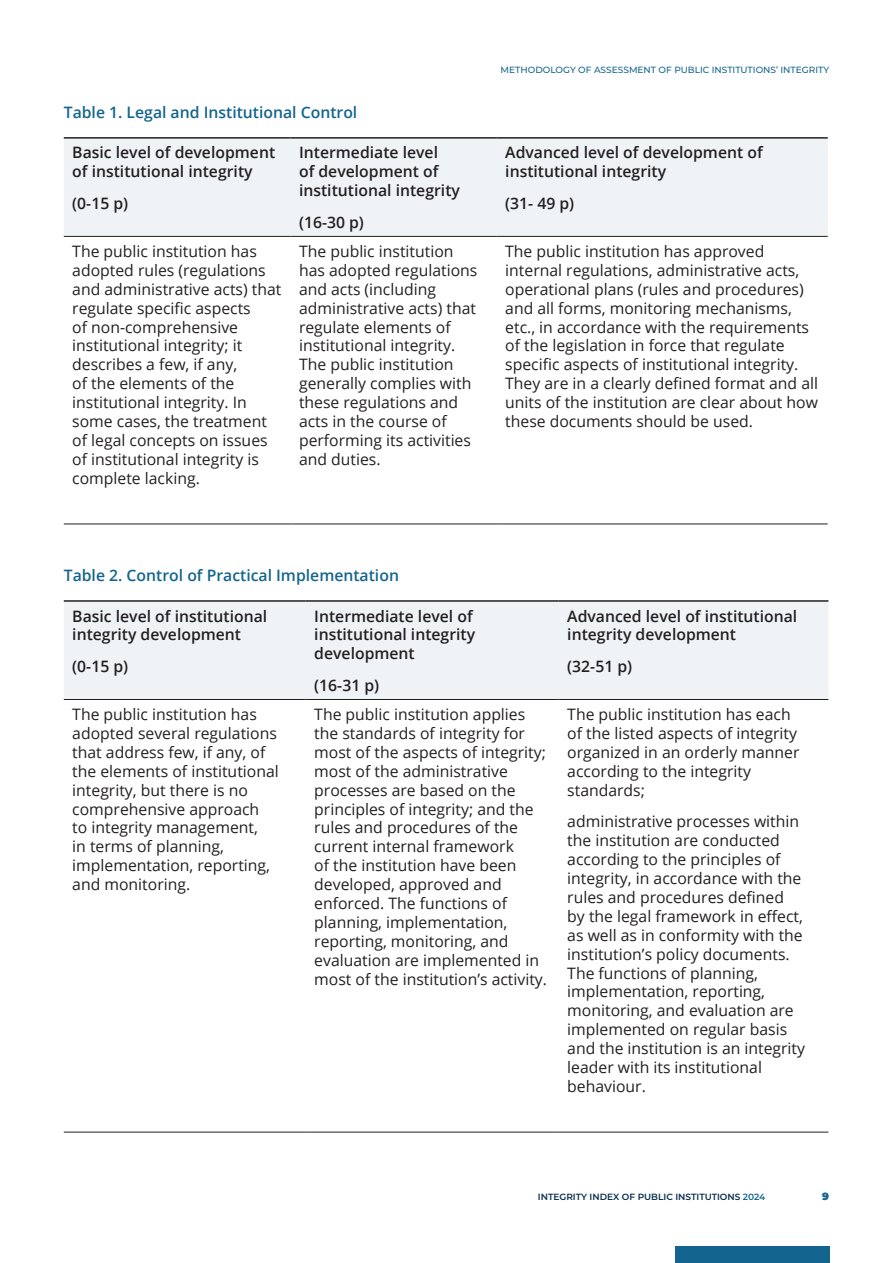
<style>
.page{position:relative;width:893px;height:1263px;background:#fff}
.page>*{position:absolute;margin:0;border:0;box-sizing:border-box;transform-origin:0 0}
.t1{font:15.75px/18.9px "Open Sans";color:#231f20}
.t2{font:600 15.75px/18.9px "Open Sans";color:#231f20}
.t3{font:600 15.75px "Open Sans";color:#13648e}
.t4{font:900 10.5px "Montserrat";color:#13648e}
.t5{font:500 9px "Montserrat";color:#13648e}
.t6{font:600 9px "Montserrat";color:#082d4d}
.s1{color:#13648e}
</style>
<div class="page">
<div style="left:675px;top:1246px;width:154px;height:17px;background:#13648e"></div>
<div style="left:64px;top:139px;width:764px;height:97px;background:#eff3f6"></div>
<hr style="left:64px;top:236px;width:227px;height:1px;background:#231f20">
<hr style="left:291px;top:236px;width:206px;height:1px;background:#231f20">
<hr style="left:497px;top:236px;width:331px;height:1px;background:#231f20">
<hr style="left:64px;top:524px;width:227px;height:1px;background:#231f20">
<hr style="left:291px;top:524px;width:206px;height:1px;background:#231f20">
<hr style="left:497px;top:524px;width:331px;height:1px;background:#231f20">
<hr style="left:64px;top:137px;width:227px;height:2px;background:#231f20">
<hr style="left:291px;top:137px;width:206px;height:2px;background:#231f20">
<hr style="left:497px;top:137px;width:331px;height:2px;background:#231f20">
<div style="left:64px;top:602px;width:764px;height:97px;background:#eff3f6"></div>
<hr style="left:64px;top:699px;width:242px;height:1px;background:#231f20">
<hr style="left:306px;top:699px;width:253px;height:1px;background:#231f20">
<hr style="left:559px;top:699px;width:269px;height:1px;background:#231f20">
<hr style="left:64px;top:1132px;width:242px;height:1px;background:#231f20">
<hr style="left:306px;top:1132px;width:253px;height:1px;background:#231f20">
<hr style="left:559px;top:1132px;width:269px;height:1px;background:#231f20">
<hr style="left:64px;top:600px;width:242px;height:2px;background:#231f20">
<hr style="left:306px;top:600px;width:253px;height:2px;background:#231f20">
<hr style="left:559px;top:600px;width:269px;height:2px;background:#231f20">
<p class="t3" style="left:64px;top:102px;width:295px">Table 1. Legal and Institutional Control</p>
<p class="t2" style="left:72px;top:143px;width:204px">Basic level of development of institutional integrity</p>
<p class="t2" style="left:72px;top:193px;width:57px">(0-15 p)</p>
<p class="t2" style="left:299px;top:143px;width:162px">Intermediate level<br>of development of institutional integrity</p>
<p class="t2" style="left:299px;top:212px;width:66px">(16-30 p)</p>
<p class="t5" style="left:501px;top:64px;width:330px">METHODOLOGY OF ASSESSMENT OF PUBLIC INSTITUTIONS’ INTEGRITY</p>
<p class="t2" style="left:505px;top:143px;width:259px">Advanced level of development of institutional integrity</p>
<p class="t2" style="left:505px;top:193px;width:71px">(31- 49 p)</p>
<p class="t1" style="left:72px;top:241px;width:211px">The public institution has adopted rules (regulations and administrative acts) that regulate specific aspects<br>of non-comprehensive institutional integrity; it describes a few, if any,<br>of the elements of the institutional integrity. In some cases, the treatment of legal concepts on issues of institutional integrity is complete lacking.</p>
<p class="t1" style="left:299px;top:241px;width:180px">The public institution has adopted regulations and acts (including administrative acts) that regulate elements of institutional integrity.<br>The public institution generally complies with these regulations and acts in the course of performing its activities and duties.</p>
<p class="t1" style="left:505px;top:241px;width:314px">The public institution has approved internal regulations, administrative acts, operational plans (rules and procedures) and all forms, monitoring mechanisms, etc., in accordance with the requirements of the legislation in force that regulate specific aspects of institutional integrity.<br>They are in a clearly defined format and all units of the institution are clear about how these documents should be used.</p>
<p class="t3" style="left:64px;top:565px;width:337px">Table 2. Control of Practical Implementation</p>
<p class="t2" style="left:72px;top:606px;width:196px">Basic level of institutional integrity development</p>
<p class="t2" style="left:72px;top:657px;width:57px">(0-15 p)</p>
<p class="t2" style="left:314px;top:606px;width:162px">Intermediate level of institutional integrity development</p>
<p class="t2" style="left:314px;top:675px;width:66px">(16-31 p)</p>
<p class="t2" style="left:567px;top:606px;width:232px">Advanced level of institutional integrity development</p>
<p class="t2" style="left:567px;top:657px;width:66px">(32-51 p)</p>
<p class="t1" style="left:72px;top:704px;width:208px">The public institution has adopted several regulations that address few, if any, of the elements of institutional integrity, but there is no comprehensive approach<br>to integrity management,<br>in terms of planning, implementation, reporting, and monitoring.</p>
<p class="t1" style="left:314px;top:704px;width:234px">The public institution applies the standards of integrity for most of the aspects of integrity; most of the administrative processes are based on the principles of integrity; and the rules and procedures of the current internal framework<br>of the institution have been developed, approved and enforced. The functions of planning, implementation, reporting, monitoring, and evaluation are implemented in most of the institution’s activity.</p>
<p class="t1" style="left:567px;top:704px;width:234px">The public institution has each of the listed aspects of integrity organized in an orderly manner according to the integrity standards;</p>
<p class="t1" style="left:567px;top:812px;width:239px">administrative processes within the institution are conducted according to the principles of integrity, in accordance with the rules and procedures defined by the legal framework in effect, as well as in conformity with the institution’s policy documents.<br>The functions of planning, implementation, reporting, monitoring, and evaluation are implemented on regular basis and the institution is an integrity leader with its institutional behaviour.</p>
<p class="t6" style="left:538px;top:1190px;width:229px">INTEGRITY INDEX OF PUBLIC INSTITUTIONS <span class="s1">2024</span></p>
<p class="t4" style="left:822px;top:1188px;width:8px">9</p>
</div>
